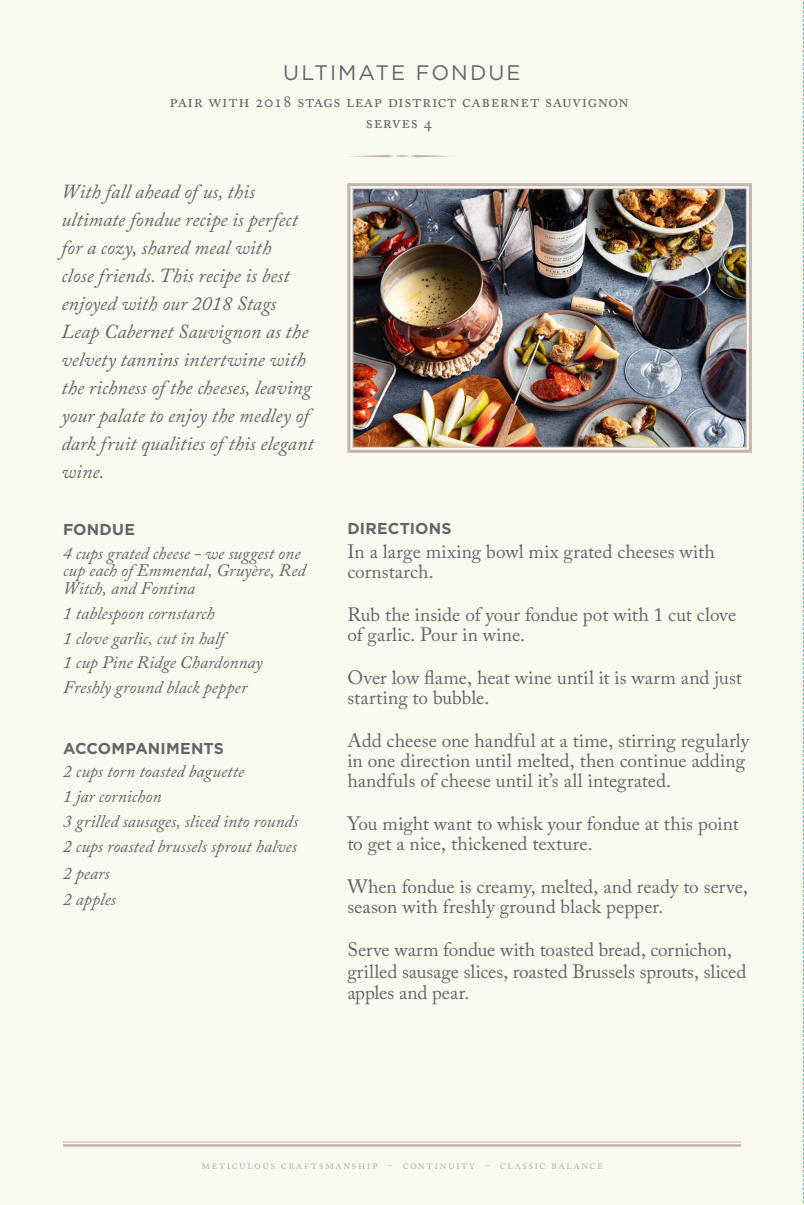
<style>
.page{position:relative;width:804px;height:1205px;background:#fff}
.page>*{position:absolute;margin:0;border:0;box-sizing:border-box;transform-origin:0 0}
.Headline-_wine_secti{font:21px "Gotham";letter-spacing:.1em;color:#63656a}
.article-pull_quote{font:italic 19.95px/28px "Adobe Caslon Pro";letter-spacing:.005em;color:#63656a}
.recipe-_copy{font:19.25px/20.1px "Adobe Caslon Pro";color:#63656a}
.recipe-ingredient_li{font:italic 17.5px/17.5px "Adobe Caslon Pro";letter-spacing:.005em;color:#63656a}
.wines-intro{font:17.5px/21px "Adobe Caslon Pro";letter-spacing:.03em;color:#63656a;text-align:center}
.Copy-_main_body{font:700 15.75px "Gotham";letter-spacing:.015em;color:#63656a}
.t1{font:12.25px "Adobe Caslon Pro";letter-spacing:.1em;color:#c3b7b0}
</style>
<div class="page">
<div style="left:0;top:0;width:803px;height:1205px;background:#faf9f0"></div>
<svg style="left:347px;top:183px;width:405px;height:270px"></svg>
<img style="left:352px;top:188px;width:395px;height:260px">
<hr style="left:63px;top:1144px;width:677px;height:3px;background:#c3b7b0">
<hr style="left:63px;top:1141px;width:677px;height:1px;background:#c3b7b0">
<svg style="left:348px;top:155px;width:108px;height:2px"></svg>
<svg style="left:803px;top:0;width:1px;height:1205px"></svg>
<p class="Headline-_wine_secti" style="left:283px;top:59px;width:239px">ULTIMATE FONDUE</p>
<p class="wines-intro" style="left:169px;top:91px;width:460px">pair with 2018 stags leap district cabernet sauvignon serves 4</p>
<p class="article-pull_quote" style="left:61px;top:177px;width:254px">With fall ahead of us, this ultimate fondue recipe is perfect for a cozy, shared meal with<br>close friends. This recipe is best enjoyed with our 2018 Stags<br>Leap Cabernet Sauvignon as the velvety tannins intertwine with the richness of the cheeses, leaving your palate to enjoy the medley of dark fruit qualities of this elegant wine.</p>
<p class="Copy-_main_body" style="left:63px;top:519px;width:73px">FONDUE</p>
<p class="recipe-ingredient_li" style="left:63px;top:544px;width:244px">4 cups grated cheese - we suggest one cup each of Emmental, Gruyère, Red<br>Witch, and Fontina</p>
<p class="recipe-ingredient_li" style="left:63px;top:604px;width:153px">1 tablespoon cornstarch</p>
<p class="recipe-ingredient_li" style="left:63px;top:629px;width:163px">1 clove garlic, cut in half</p>
<p class="recipe-ingredient_li" style="left:63px;top:653px;width:201px">1 cup Pine Ridge Chardonnay</p>
<p class="recipe-ingredient_li" style="left:63px;top:678px;width:186px">Freshly ground black pepper</p>
<p class="Copy-_main_body" style="left:63px;top:738px;width:162px">ACCOMPANIMENTS</p>
<p class="recipe-ingredient_li" style="left:63px;top:763px;width:183px">2 cups torn toasted baguette</p>
<p class="recipe-ingredient_li" style="left:63px;top:787px;width:100px">1 jar cornichon</p>
<p class="recipe-ingredient_li" style="left:63px;top:812px;width:237px">3 grilled sausages, sliced into rounds</p>
<p class="recipe-ingredient_li" style="left:63px;top:837px;width:235px">2 cups roasted brussels sprout halves</p>
<p class="recipe-ingredient_li" style="left:63px;top:864px;width:48px">2 pears</p>
<p class="recipe-ingredient_li" style="left:63px;top:890px;width:54px">2 apples</p>
<p class="Copy-_main_body" style="left:347px;top:518px;width:106px">DIRECTIONS</p>
<p class="recipe-_copy" style="left:347px;top:541px;width:369px">In a large mixing bowl mix grated cheeses with cornstarch.</p>
<p class="recipe-_copy" style="left:347px;top:604px;width:390px">Rub the inside of your fondue pot with 1 cut clove of garlic. Pour in wine.</p>
<p class="recipe-_copy" style="left:347px;top:667px;width:396px">Over low flame, heat wine until it is warm and just starting to bubble.</p>
<p class="recipe-_copy" style="left:347px;top:730px;width:404px">Add cheese one handful at a time, stirring regularly in one direction until melted, then continue adding handfuls of cheese until it’s all integrated.</p>
<p class="recipe-_copy" style="left:347px;top:813px;width:393px">You might want to whisk your fondue at this point to get a nice, thickened texture.</p>
<p class="recipe-_copy" style="left:347px;top:876px;width:402px">When fondue is creamy, melted, and ready to serve, season with freshly ground black pepper.</p>
<p class="recipe-_copy" style="left:347px;top:939px;width:400px;line-height:21.3px">Serve warm fondue with toasted bread, cornichon, grilled sausage slices, roasted Brussels sprouts, sliced apples and pear.</p>
<p class="t1" style="left:201px;top:1157px;width:403px">meticulous craftsmanship - continuity - classic balance</p>
</div>
